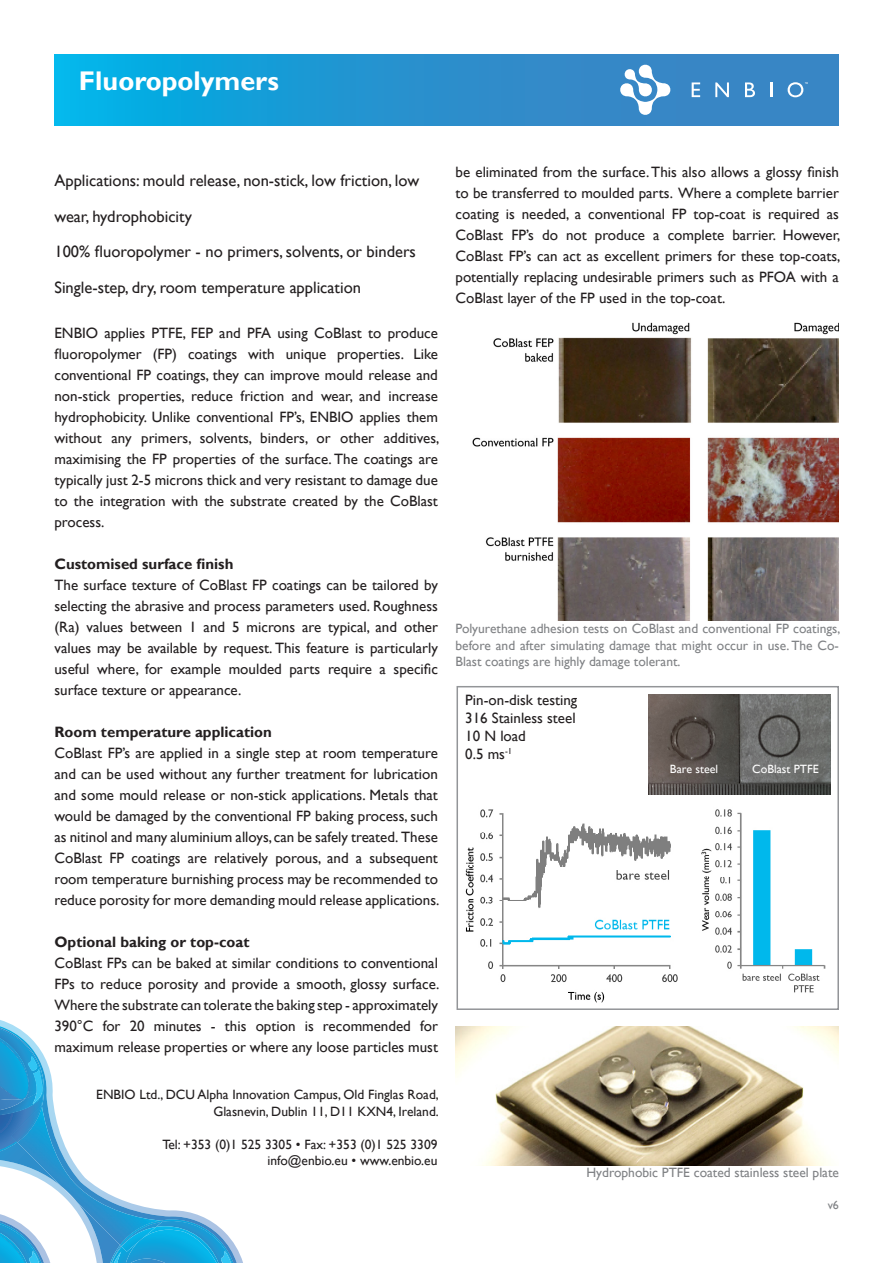
<style>
.page{position:relative;width:893px;height:1263px;background:#fff}
.page>*{position:absolute;margin:0;border:0;box-sizing:border-box;transform-origin:0 0}
.t1{font:700 27px "Gill Sans";color:#fff}
.t2{font:16.5px/35.4px "Gill Sans";color:#231f20}
.t3{font:15px/21px "Gill Sans";color:#231f20;text-align:justify}
.t4{font:700 15px "Gill Sans";color:#231f20}
.t5{font:13.5px/16.2px "Gill Sans";color:#808285;text-align:justify}
.t6{font:13.5px "Gill Sans";color:#231f20}
.t7{font:12px "Gill Sans";color:#fff}
.t8{font:12px "Gill Sans";color:#808285}
</style>
<div class="page">
<svg style="left:0;top:1028px;width:233px;height:235px"></svg>
<div style="left:54px;top:54px;width:785px;height:72px;background:linear-gradient(to right,#04ace3,#457cbd)"></div>
<svg style="left:715px;top:82px;width:14px;height:15px"></svg>
<svg style="left:745px;top:82px;width:10px;height:15px"></svg>
<svg style="left:770px;top:82px;width:2px;height:15px"></svg>
<svg style="left:788px;top:82px;width:20px;height:15px"></svg>
<svg style="left:692px;top:82px;width:8px;height:15px"></svg>
<svg style="left:620px;top:64px;width:51px;height:52px"></svg>
<img style="left:456px;top:1027px;width:383px;height:138px">
<img style="left:465px;top:809px;width:213px;height:194px">
<img style="left:701px;top:809px;width:125px;height:184px">
<img style="left:648px;top:694px;width:182px;height:101px">
<div style="left:456px;top:686px;width:383px;height:324px;border:2px solid #939598"></div>
<img style="left:472px;top:322px;width:367px;height:299px">
<p class="t1" style="left:79px;top:65px;width:201px">Fluoropolymers</p>
<p class="t2" style="left:54px;top:163px;width:366px">Applications: mould release, non-stick, low friction, low wear, hydrophobicity</p>
<p class="t2" style="left:54px;top:234px;width:363px">100% fluoropolymer - no primers, solvents, or binders</p>
<p class="t2" style="left:54px;top:270px;width:308px">Single-step, dry, room temperature application</p>
<p class="t3" style="left:54px;top:323px;width:386px">ENBIO applies PTFE, FEP and PFA using CoBlast to produce fluoropolymer (FP) coatings with unique properties. Like conventional FP coatings, they can improve mould release and non-stick properties, reduce friction and wear, and increase hydrophobicity. Unlike conventional FP’s, ENBIO applies them without any primers, solvents, binders, or other additives, maximising the FP properties of the surface. The coatings are typically just 2-5 microns thick and very resistant to damage due to the integration with the substrate created by the CoBlast process.</p>
<p class="t4" style="left:54px;top:555px;width:180px">Customised surface finish</p>
<p class="t3" style="left:54px;top:575px;width:385px">The surface texture of CoBlast FP coatings can be tailored by selecting the abrasive and process parameters used. Roughness (Ra) values between 1 and 5 microns are typical, and other values may be available by request. This feature is particularly useful where, for example moulded parts require a specific surface texture or appearance.</p>
<p class="t4" style="left:54px;top:723px;width:219px">Room temperature application</p>
<p class="t3" style="left:54px;top:743px;width:386px">CoBlast FP’s are applied in a single step at room temperature and can be used without any further treatment for lubrication and some mould release or non-stick applications. Metals that would be damaged by the conventional FP baking process, such as nitinol and many aluminium alloys, can be safely treated. These CoBlast FP coatings are relatively porous, and a subsequent room temperature burnishing process may be recommended to reduce porosity for more demanding mould release applications.</p>
<p class="t4" style="left:54px;top:933px;width:196px">Optional baking or top-coat</p>
<p class="t3" style="left:54px;top:953px;width:386px">CoBlast FPs can be baked at similar conditions to conventional FPs to reduce porosity and provide a smooth, glossy surface.<br>Where the substrate can tolerate the baking step - approximately 390°C for 20 minutes - this option is recommended for maximum release properties or where any loose particles must</p>
<p class="t6" style="left:96px;top:1087px;width:344px">ENBIO Ltd., DCU Alpha Innovation Campus, Old Finglas Road,</p>
<p class="t6" style="left:213px;top:1103px;width:227px">Glasnevin, Dublin 11, D11 KXN4, Ireland.</p>
<p class="t6" style="left:162px;top:1136px;width:277px">Tel: +353 (0)1 525 3305 • Fax: +353 (0)1 525 3309</p>
<p class="t6" style="left:268px;top:1153px;width:171px">info@enbio.eu • www.enbio.eu</p>
<p class="t3" style="left:455px;top:161px;width:386px">be eliminated from the surface. This also allows a glossy finish to be transferred to moulded parts. Where a complete barrier coating is needed, a conventional FP top-coat is required as CoBlast FP’s do not produce a complete barrier. However, CoBlast FP’s can act as excellent primers for these top-coats, potentially replacing undesirable primers such as PFOA with a CoBlast layer of the FP used in the top-coat.</p>
<p class="t5" style="left:455px;top:621px;width:386px">Polyurethane adhesion tests on CoBlast and conventional FP coatings, before and after simulating damage that might occur in use. The Co-Blast coatings are highly damage tolerant.</p>
<p class="t3" style="left:465px;top:689px;width:114px">Pin-on-disk testing</p>
<p class="t3" style="left:465px;top:707px;width:112px">316 Stainless steel</p>
<p class="t3" style="left:465px;top:725px;width:62px">10 N load</p>
<p class="t3" style="left:465px;top:743px;width:48px">0.5 ms<sup>-1</sup></p>
<p class="t7" style="left:670px;top:761px;width:50px">Bare steel</p>
<p class="t7" style="left:752px;top:761px;width:68px">CoBlast PTFE</p>
<p class="t5" style="left:586px;top:1165px;width:254px">Hydrophobic PTFE coated stainless steel plate</p>
<p class="t8" style="left:828px;top:1198px;width:13px">v6</p>
</div>
